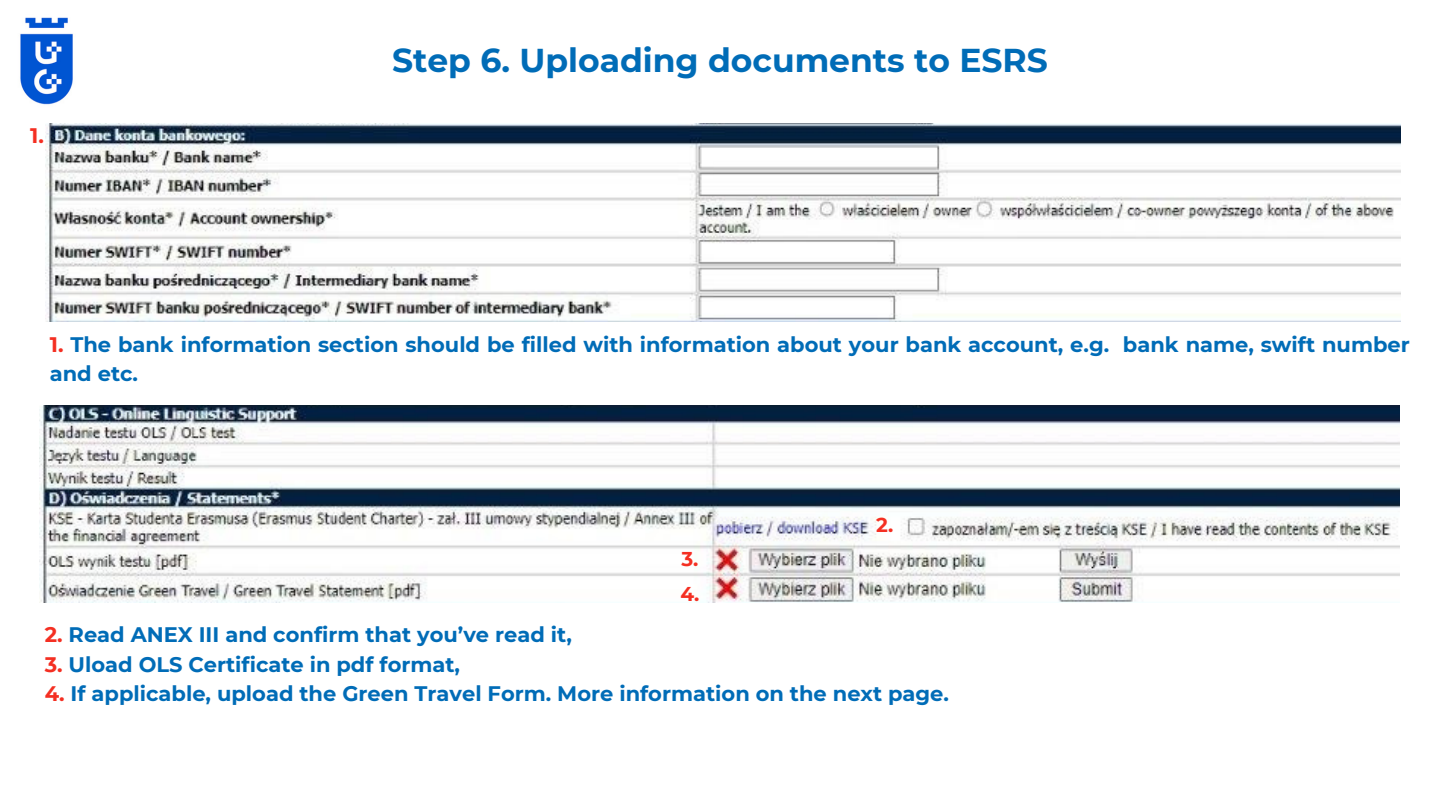
<style>
.page{position:relative;width:1440px;height:810px;background:#fff}
.page>*{position:absolute;margin:0;border:0;box-sizing:border-box;transform-origin:0 0}
.t1{font:700 33px "Montserrat";color:#006cb7}
.t2{font:700 21px/29.2px "Montserrat";color:#006cb7}
.t3{font:700 21px "Montserrat";color:#f42f22}
.t4{font:700 20px "Montserrat";color:#f42f22}
.s1{color:#f42f22}
</style>
<div class="page">
<img style="left:20px;top:17px;width:53px;height:88px">
<img style="left:46px;top:124px;width:1354px;height:198px">
<img style="left:40px;top:405px;width:1360px;height:198px">
<p class="t3" style="left:30px;top:122px;width:15px">1.</p>
<h1 class="t1" style="left:392px;top:40px;width:657px">Step 6. Uploading documents to ESRS</h1>
<p class="t2" style="left:50px;top:330px;width:1362px"><span class="s1">1.</span> The bank information section should be filled with information about your bank account, e.g. bank name, swift number and etc.</p>
<p class="t4" style="left:681px;top:546px;width:19px">3.</p>
<p class="t4" style="left:680px;top:581px;width:21px">4.</p>
<p class="t4" style="left:876px;top:513px;width:19px">2.</p>
<p class="t2" style="left:45px;top:620px;width:529px"><span class="s1">2.</span> Read ANEX III and confirm that you’ve read it,</p>
<p class="t2" style="left:45px;top:650px;width:417px"><span class="s1">3.</span> Uload OLS Certificate in pdf format,</p>
<p class="t2" style="left:45px;top:679px;width:906px"><span class="s1">4.</span> If applicable, upload the Green Travel Form. More information on the next page.</p>
</div>
